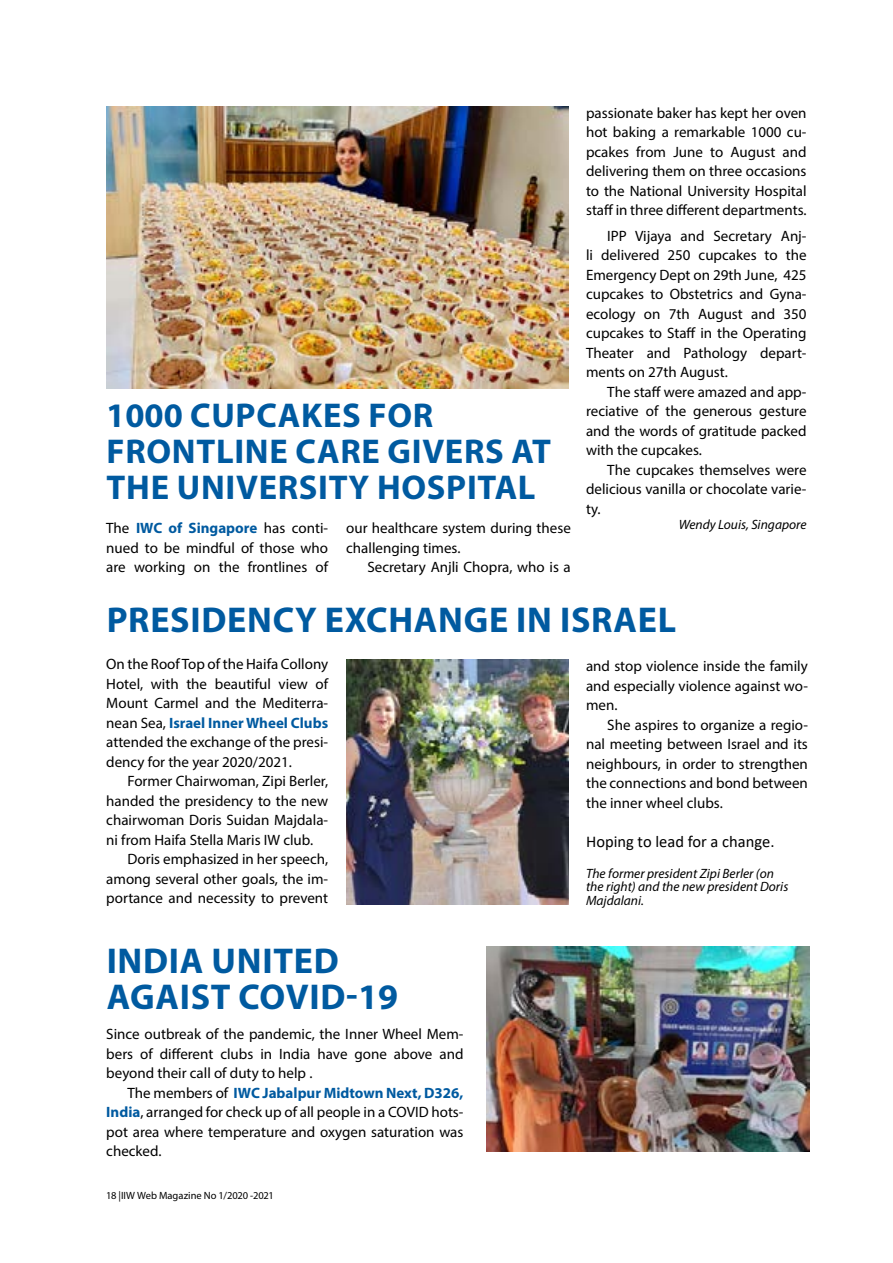
<style>
.page{position:relative;width:893px;height:1263px;background:#fff}
.page>*{position:absolute;margin:0;border:0;box-sizing:border-box;transform-origin:0 0}
.t1{font:700 36px/36px "Myriad Pro";letter-spacing:.02em;color:#005aa0}
.t2{font:700 34.5px/36px "Myriad Pro";letter-spacing:.02em;color:#005aa0}
.t3{font:16.5px "Calibri";color:#000}
.t4{font:15px/19.5px "Myriad Pro";color:#000;text-align:justify}
.t5{font:italic 13.5px/13.5px "Myriad Pro";color:#000}
.t6{font:10.5px "Myriad Pro";color:#000}
.s1{font-weight:700;color:#005aa0}
</style>
<div class="page">
<img style="left:106px;top:106px;width:462px;height:282px">
<img style="left:346px;top:660px;width:222px;height:244px">
<img style="left:487px;top:946px;width:323px;height:206px">
<h2 class="t2" style="left:106px;top:396px;width:446px">1000 CUPCAKES FOR<br>FRONTLINE CARE GIVERS AT<br>THE UNIVERSITY HOSPITAL</h2>
<p class="t4" style="left:106px;top:518px;width:223px">The <span class="s1">IWC of Singapore</span> has conti&shy;nued to be mindful of those who are working on the frontlines of</p>
<p class="t4" style="left:346px;top:518px;width:226px">our healthcare system during these challenging times.</p>
<p class="t4" style="left:367px;top:557px;width:205px">Secretary Anjli Chopra, who is a</p>
<p class="t4" style="left:586px;top:103px;width:222px">passionate baker has kept her oven hot baking a remarkable 1000 cu&shy;pcakes from June to August and delivering them on three occasions to the National University Hospital staff in three different departments.</p>
<p class="t4" style="left:586px;top:226px;width:222px;text-indent:21px">IPP Vijaya and Secretary Anj&shy;li delivered 250 cupcakes to the Emergency Dept on 29th June, 425 cupcakes to Obstetrics and Gyna&shy;ecology on 7th August and 350 cupcakes to Staff in the Operating Theater and Pathology depart&shy;ments on 27th August.</p>
<p class="t4" style="left:586px;top:382px;width:222px;text-indent:21px">The staff were amazed and app&shy;reciative of the generous gesture and the words of gratitude packed with the cupcakes.</p>
<p class="t4" style="left:586px;top:460px;width:222px;text-indent:21px">The cupcakes themselves were delicious vanilla or chocolate varie&shy;ty.</p>
<p class="t5" style="left:679px;top:517px;width:129px">Wendy Louis, Singapore</p>
<h1 class="t1" style="left:107px;top:600px;width:571px">PRESIDENCY EXCHANGE IN ISRAEL</h1>
<p class="t4" style="left:106px;top:654px;width:223px">On the Roof Top of the Haifa Collony Hotel, with the beautiful view of Mount Carmel and the Mediterra&shy;nean Sea, <span class="s1">Israel Inner Wheel Clubs </span>attended the exchange of the presi&shy;dency for the year 2020/2021.</p>
<p class="t4" style="left:106px;top:771px;width:223px;text-indent:21px">Former Chairwoman, Zipi Berler, handed the presidency to the new chairwoman Doris Suidan Majdala&shy;ni from Haifa Stella Maris IW club.</p>
<p class="t4" style="left:106px;top:849px;width:223px;text-indent:21px">Doris emphasized in her speech, among several other goals, the im&shy;portance and necessity to prevent</p>
<h1 class="t1" style="left:107px;top:942px;width:293px">INDIA UNITED<br>AGAIST COVID-19</h1>
<p class="t4" style="left:106px;top:1024px;width:359px">Since outbreak of the pandemic, the Inner Wheel Mem&shy;bers of different clubs in India have gone above and beyond their call of duty to help .</p>
<p class="t4" style="left:106px;top:1083px;width:359px;text-indent:21px">The members of <span class="s1">IWC Jabalpur Midtown Next, D326, India</span>, arranged for check up of all people in a COVID hots&shy;pot area where temperature and oxygen saturation was checked.</p>
<p class="t6" style="left:106px;top:1188px;width:169px">18 |IIW Web Magazine No 1/2020 -2021</p>
<p class="t4" style="left:586px;top:656px;width:223px">and stop violence inside the family and especially violence against wo&shy;men.</p>
<p class="t4" style="left:586px;top:715px;width:223px;text-indent:21px">She aspires to organize a regio&shy;nal meeting between Israel and its neighbours, in order to strengthen the connections and bond between the inner wheel clubs.</p>
<p class="t3" style="left:586px;top:830px;width:190px">Hoping to lead for a change.</p>
<p class="t5" style="left:586px;top:866px;width:204px">The former president Zipi Berler (on the right) and the new president Doris<br>Majdalani.</p>
</div>
